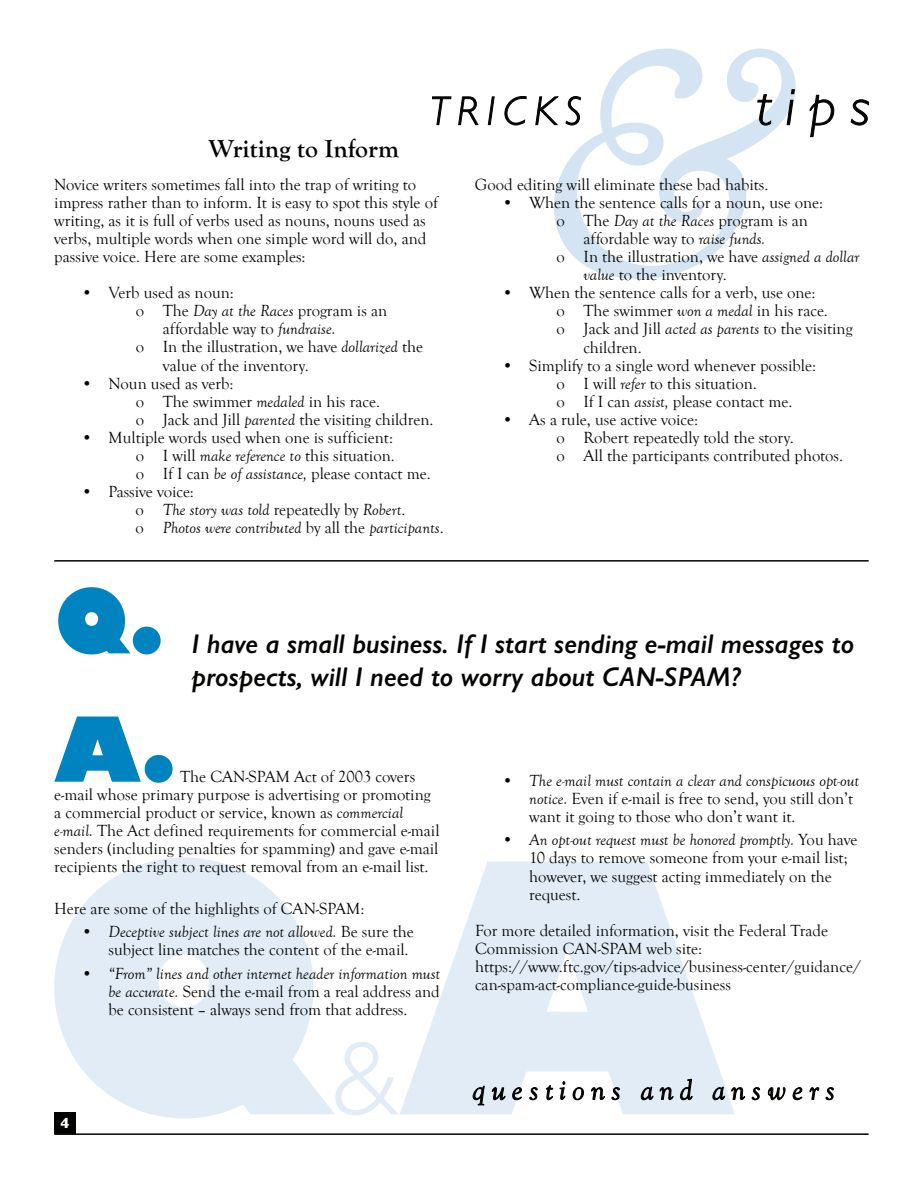
<style>
.page{position:relative;width:918px;height:1188px;background:#fff}
.page>*{position:absolute;margin:0;border:0;box-sizing:border-box;transform-origin:0 0}
.t1{font:800 87.45px "Gill Sans";color:#0083bf}
.t2{font:italic 600 27.15px/32.5px "Gill Sans";color:#040503}
.t3{font:700 25.65px "Goudy Old Style T";color:#040503}
.t4{font:16.65px/18.1px "Goudy Old Style T";color:#040503}
.t5{font:italic 16.65px/18.1px "Goudy Old Style T";color:#040503}
.t6{font:700 15.15px "Gill Sans";color:#fff}
.s1{font-style:italic}
.s2{font-style:normal}
</style>
<div class="page">
<svg style="left:54px;top:857px;width:280px;height:261px;fill:#e1ecf6"></svg>
<svg style="left:335px;top:1042px;width:63px;height:73px"></svg>
<svg style="left:400px;top:862px;width:335px;height:252px;fill:#e1ecf6"></svg>
<svg style="left:473px;top:1086px;width:12px;height:19px"></svg>
<svg style="left:492px;top:1087px;width:14px;height:13px"></svg>
<svg style="left:512px;top:1087px;width:10px;height:13px"></svg>
<svg style="left:529px;top:1087px;width:9px;height:13px"></svg>
<svg style="left:546px;top:1085px;width:7px;height:15px"></svg>
<svg style="left:560px;top:1081px;width:5px;height:19px"></svg>
<svg style="left:573px;top:1087px;width:11px;height:13px"></svg>
<svg style="left:591px;top:1087px;width:14px;height:13px"></svg>
<svg style="left:611px;top:1087px;width:9px;height:13px"></svg>
<svg style="left:641px;top:1087px;width:12px;height:13px"></svg>
<svg style="left:660px;top:1087px;width:14px;height:13px"></svg>
<svg style="left:680px;top:1074px;width:13px;height:26px"></svg>
<svg style="left:712px;top:1087px;width:13px;height:13px"></svg>
<svg style="left:731px;top:1087px;width:14px;height:13px"></svg>
<svg style="left:752px;top:1087px;width:8px;height:13px"></svg>
<svg style="left:768px;top:1087px;width:17px;height:13px"></svg>
<svg style="left:793px;top:1087px;width:9px;height:13px"></svg>
<svg style="left:810px;top:1087px;width:9px;height:13px"></svg>
<svg style="left:826px;top:1087px;width:8px;height:13px"></svg>
<svg style="left:554px;top:49px;width:242px;height:230px"></svg>
<svg style="left:432px;top:96px;width:19px;height:29px"></svg>
<svg style="left:458px;top:96px;width:21px;height:29px"></svg>
<svg style="left:488px;top:96px;width:7px;height:29px"></svg>
<svg style="left:504px;top:96px;width:23px;height:29px"></svg>
<svg style="left:535px;top:96px;width:24px;height:29px"></svg>
<svg style="left:566px;top:96px;width:15px;height:29px"></svg>
<svg style="left:757px;top:94px;width:15px;height:32px"></svg>
<svg style="left:787px;top:89px;width:8px;height:36px"></svg>
<svg style="left:810px;top:95px;width:24px;height:42px"></svg>
<svg style="left:851px;top:99px;width:18px;height:27px"></svg>
<div style="left:54px;top:1112px;width:22px;height:21px;background:#040503"></div>
<hr style="left:54px;top:1133px;width:815px;height:2px;background:#040503">
<hr style="left:54px;top:560px;width:815px;height:2px;background:#040503">
<h3 class="t3" style="left:209px;top:135px;width:192px">Writing to Inform</h3>
<p class="t4" style="left:54px;top:175px;width:385px">Novice writers sometimes fall into the trap of writing to impress rather than to inform. It is easy to spot this style of writing, as it is full of verbs used as nouns, nouns used as verbs, multiple words when one simple word will do, and passive voice. Here are some examples:</p>
<p class="t4" style="left:81px;top:284px;width:154px">• Verb used as noun:</p>
<p class="t4" style="left:136px;top:302px;width:253px">o The <span class="s1">Day at the Races</span> program is an</p>
<p class="t4" style="left:163px;top:320px;width:174px">affordable way to <span class="s1">fundraise.</span></p>
<p class="t4" style="left:136px;top:338px;width:289px">o In the illustration, we have <span class="s1">dollarized</span> the</p>
<p class="t4" style="left:163px;top:356px;width:148px">value of the inventory.</p>
<p class="t4" style="left:136px;top:375px;width:299px;text-indent:-54px">• Noun used as verb:<br>o The swimmer <span class="s1">medaled</span> in his race.<br>o Jack and Jill <span class="s1">parented</span> the visiting children.</p>
<p class="t4" style="left:136px;top:429px;width:297px;text-indent:-54px">• Multiple words used when one is sufficient:<br>o I will <span class="s1">make reference to</span> this situation.<br>o If I can <span class="s1">be of assistance,</span> please contact me.</p>
<p class="t5" style="left:136px;top:483px;width:310px;text-indent:-54px"><span class="s2">• Passive voice:<br>o</span> The story was told <span class="s2">repeatedly by</span> Robert<span class="s2">.<br>o</span> Photos were contributed <span class="s2">by all the</span> participants<span class="s2">.</span></p>
<p class="t4" style="left:475px;top:175px;width:295px">Good editing will eliminate these bad habits.</p>
<p class="t4" style="left:502px;top:194px;width:323px">• When the sentence calls for a noun, use one:</p>
<p class="t4" style="left:556px;top:212px;width:253px">o The <span class="s1">Day at the Races</span> program is an</p>
<p class="t4" style="left:584px;top:230px;width:183px">affordable way to <span class="s1">raise funds.</span></p>
<p class="t4" style="left:556px;top:248px;width:304px">o In the illustration, we have <span class="s1">assigned a dollar</span></p>
<p class="t4" style="left:584px;top:266px;width:145px"><span class="s1">value</span> to the inventory.</p>
<p class="t4" style="left:502px;top:284px;width:315px">• When the sentence calls for a verb, use one:</p>
<p class="t4" style="left:556px;top:302px;width:273px">o The swimmer <span class="s1">won a medal</span> in his race.</p>
<p class="t4" style="left:556px;top:320px;width:298px">o Jack and Jill <span class="s1">acted as parents</span> to the visiting</p>
<p class="t4" style="left:584px;top:338px;width:60px">children.</p>
<p class="t4" style="left:556px;top:356px;width:261px;text-indent:-54px">• Simplify to a single word whenever possible: o I will <span class="s1">refer</span> to this situation.<br>o If I can <span class="s1">assist,</span> please contact me.</p>
<p class="t4" style="left:556px;top:411px;width:288px;text-indent:-54px">• As a rule, use active voice:<br>o Robert repeatedly told the story.<br>o All the participants contributed photos.</p>
<h1 class="t1" style="left:54px;top:553px;width:112px">Q.</h1>
<h2 class="t2" style="left:192px;top:628px;width:664px">I have a small business. If I start sending e-mail messages to prospects, will I need to worry about CAN-SPAM?</h2>
<h1 class="t1" style="left:54px;top:681px;width:124px">A.</h1>
<p class="t4" style="left:54px;top:768px;width:387px;text-indent:126px">The CAN-SPAM Act of 2003 covers e-mail whose primary purpose is advertising or promoting a commercial product or service, known as <span class="s1">commercial e-mail.</span> The Act defined requirements for commercial e-mail senders (including penalties for spamming) and gave e-mail recipients the right to request removal from an e-mail list.</p>
<p class="t4" style="left:54px;top:900px;width:312px">Here are some of the highlights of CAN-SPAM:</p>
<p class="t4" style="left:109px;top:923px;width:307px;text-indent:-27px">• <span class="s1">Deceptive subject lines are not allowed.</span> Be sure the subject line matches the content of the e-mail.</p>
<p class="t4" style="left:109px;top:965px;width:333px;text-align:justify;text-indent:-27px">• <span class="s1">“From” lines and other internet header information must be accurate.</span> Send the e-mail from a real address and be consistent – always send from that address.</p>
<p class="t4" style="left:529px;top:771px;width:331px;text-indent:-27px">• <span class="s1">The e-mail must contain a clear and conspicuous opt-out notice.</span> Even if e-mail is free to send, you still don’t want it going to those who don’t want it.</p>
<p class="t4" style="left:529px;top:831px;width:329px;text-indent:-27px">• <span class="s1">An opt-out request must be honored promptly.</span> You have 10 days to remove someone from your e-mail list; however, we suggest acting immediately on the request.</p>
<p class="t4" style="left:475px;top:922px;width:387px">For more detailed information, visit the Federal Trade Commission CAN-SPAM web site: https://www.ftc.gov/tips-advice/business-center/guidance/ can-spam-act-compliance-guide-business</p>
<p class="t6" style="left:60px;top:1111px;width:10px">4</p>
</div>
